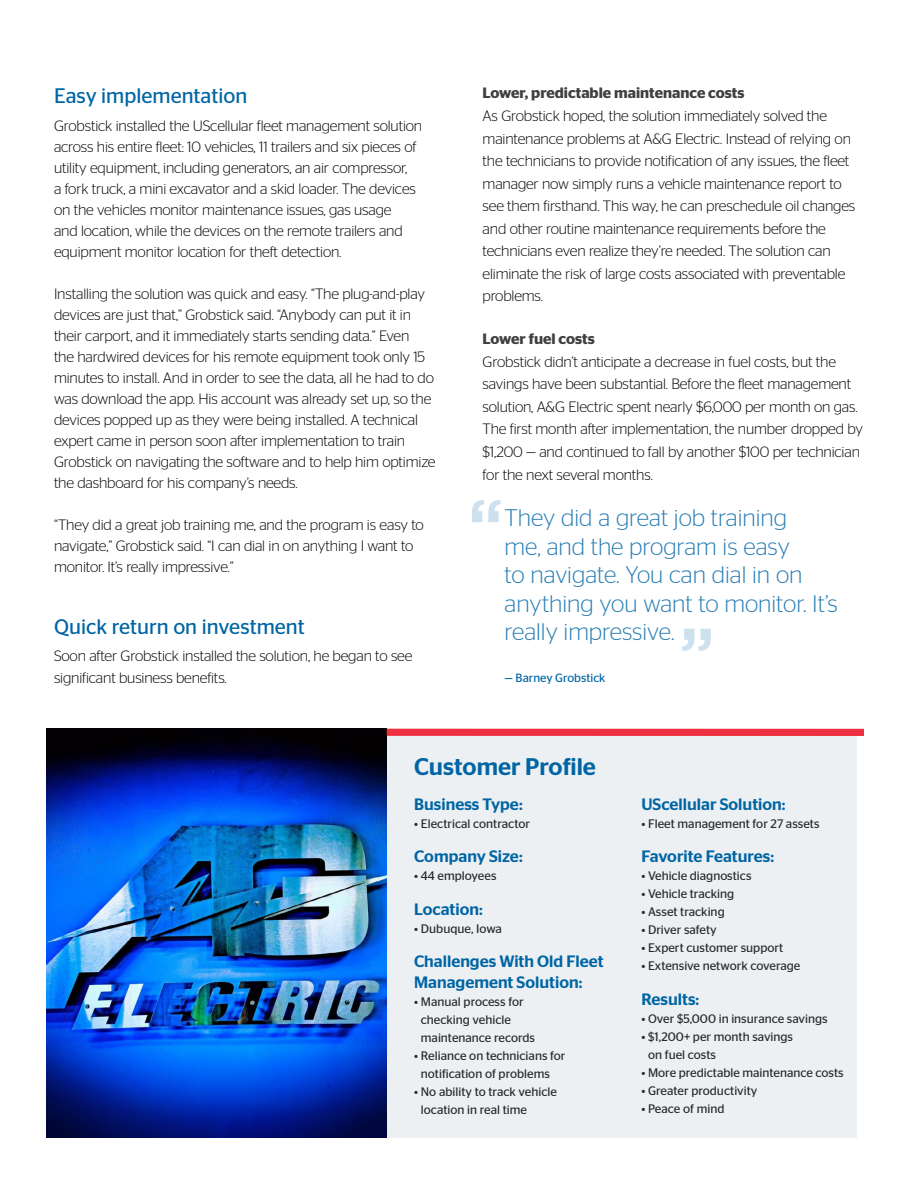
<style>
.page{position:relative;width:918px;height:1188px;background:#fff}
.page>*{position:absolute;margin:0;border:0;box-sizing:border-box;transform-origin:0 0}
.t1{font:300 24px/28.5px "Stag Sans";color:#297eb3}
.t2{font:500 24px "Stag Sans";color:#0065a4}
.t3{font:21px "Stag Sans";color:#0065a4}
.t4{font:500 16.5px/21px "Stag Sans";color:#0065a4}
.t5{font:300 15px/22.5px "Stag Sans";letter-spacing:-.01em;color:#000}
.t6{font:600 15px "Stag Sans";color:#404040}
.t7{font:12.3px/18px "Stag Sans";color:#292929}
.t8{font:12px "Stag Sans";color:#0065a4}
</style>
<div class="page">
<div style="left:47px;top:732px;width:810px;height:406px;background:#edf0f2"></div>
<img style="left:47px;top:729px;width:340px;height:409px">
<div style="left:387px;top:729px;width:477px;height:7px;background:#ee3040"></div>
<svg style="left:682px;top:629px;width:29px;height:22px"></svg>
<svg style="left:472px;top:500px;width:29px;height:22px"></svg>
<h2 class="t3" style="left:54px;top:84px;width:195px">Easy implementation</h2>
<p class="t5" style="left:54px;top:115px;width:370px;line-height:21px">Grobstick installed the UScellular fleet management solution across his entire fleet: 10 vehicles, 11 trailers and six pieces of utility equipment, including generators, an air compressor,<br>a fork truck, a mini excavator and a skid loader. The devices on the vehicles monitor maintenance issues, gas usage<br>and location, while the devices on the remote trailers and equipment monitor location for theft detection.</p>
<p class="t5" style="left:54px;top:283px;width:383px;line-height:21.1px">Installing the solution was quick and easy. “The plug-and-play devices are just that,” Grobstick said. “Anybody can put it in their carport, and it immediately starts sending data.” Even<br>the hardwired devices for his remote equipment took only 15 minutes to install. And in order to see the data, all he had to do was download the app. His account was already set up, so the devices popped up as they were being installed. A technical expert came in person soon after implementation to train Grobstick on navigating the software and to help him optimize the dashboard for his company’s needs.</p>
<p class="t5" style="left:54px;top:514px;width:371px;line-height:21.1px">“They did a great job training me, and the program is easy to navigate,” Grobstick said. “I can dial in on anything I want to monitor. It’s really impressive.”</p>
<h2 class="t3" style="left:54px;top:614px;width:252px">Quick return on investment</h2>
<p class="t5" style="left:54px;top:646px;width:360px;line-height:21px">Soon after Grobstick installed the solution, he began to see significant business benefits.</p>
<p class="t6" style="left:483px;top:84px;width:263px">Lower, predictable maintenance costs</p>
<p class="t5" style="left:483px;top:104px;width:374px">As Grobstick hoped, the solution immediately solved the maintenance problems at A&amp;G Electric. Instead of relying on the technicians to provide notification of any issues, the fleet manager now simply runs a vehicle maintenance report to see them firsthand. This way, he can preschedule oil changes and other routine maintenance requirements before the technicians even realize they’re needed. The solution can eliminate the risk of large costs associated with preventable problems.</p>
<p class="t6" style="left:483px;top:330px;width:114px">Lower fuel costs</p>
<p class="t5" style="left:483px;top:350px;width:382px">Grobstick didn’t anticipate a decrease in fuel costs, but the savings have been substantial. Before the fleet management solution, A&amp;G Electric spent nearly $6,000 per month on gas.<br>The first month after implementation, the number dropped by $1,200 — and continued to fall by another $100 per technician for the next several months.</p>
<h1 class="t1" style="left:505px;top:503px;width:335px">They did a great job training<br>me, and the program is easy<br>to navigate. You can dial in on anything you want to monitor. It’s really impressive.</h1>
<p class="t8" style="left:505px;top:671px;width:102px">— Barney Grobstick</p>
<h1 class="t2" style="left:414px;top:753px;width:183px">Customer Profile</h1>
<p class="t4" style="left:414px;top:794px;width:110px">Business Type:</p>
<p class="t7" style="left:414px;top:815px;width:117px">• Electrical contractor</p>
<p class="t4" style="left:414px;top:846px;width:110px">Company Size:</p>
<p class="t7" style="left:414px;top:867px;width:84px">• 44 employees</p>
<p class="t4" style="left:414px;top:899px;width:70px">Location:</p>
<p class="t7" style="left:414px;top:920px;width:89px">• Dubuque, Iowa</p>
<p class="t4" style="left:414px;top:951px;width:191px">Challenges With Old Fleet<br>Management Solution:</p>
<p class="t7" style="left:421px;top:993px;width:116px;text-indent:-7px">• Manual process for checking vehicle maintenance records</p>
<p class="t7" style="left:421px;top:1047px;width:146px;text-indent:-7px">• Reliance on technicians for notification of problems</p>
<p class="t7" style="left:421px;top:1083px;width:137px;text-indent:-7px">• No ability to track vehicle location in real time</p>
<p class="t4" style="left:641px;top:794px;width:146px">UScellular Solution:</p>
<p class="t7" style="left:641px;top:815px;width:180px">• Fleet management for 27 assets</p>
<p class="t4" style="left:641px;top:846px;width:134px">Favorite Features:</p>
<p class="t7" style="left:641px;top:867px;width:112px">• Vehicle diagnostics</p>
<p class="t7" style="left:641px;top:885px;width:94px">• Vehicle tracking</p>
<p class="t7" style="left:641px;top:903px;width:85px">• Asset tracking</p>
<p class="t7" style="left:641px;top:921px;width:77px">• Driver safety</p>
<p class="t7" style="left:641px;top:939px;width:143px">• Expert customer support</p>
<p class="t7" style="left:641px;top:957px;width:161px">• Extensive network coverage</p>
<p class="t4" style="left:641px;top:989px;width:60px">Results:</p>
<p class="t7" style="left:641px;top:1010px;width:188px">• Over $5,000 in insurance savings</p>
<p class="t7" style="left:648px;top:1028px;width:147px;text-indent:-7px">• $1,200+ per month savings on fuel costs</p>
<p class="t7" style="left:641px;top:1064px;width:204px">• More predictable maintenance costs</p>
<p class="t7" style="left:641px;top:1082px;width:118px">• Greater productivity</p>
<p class="t7" style="left:641px;top:1100px;width:85px">• Peace of mind</p>
</div>
